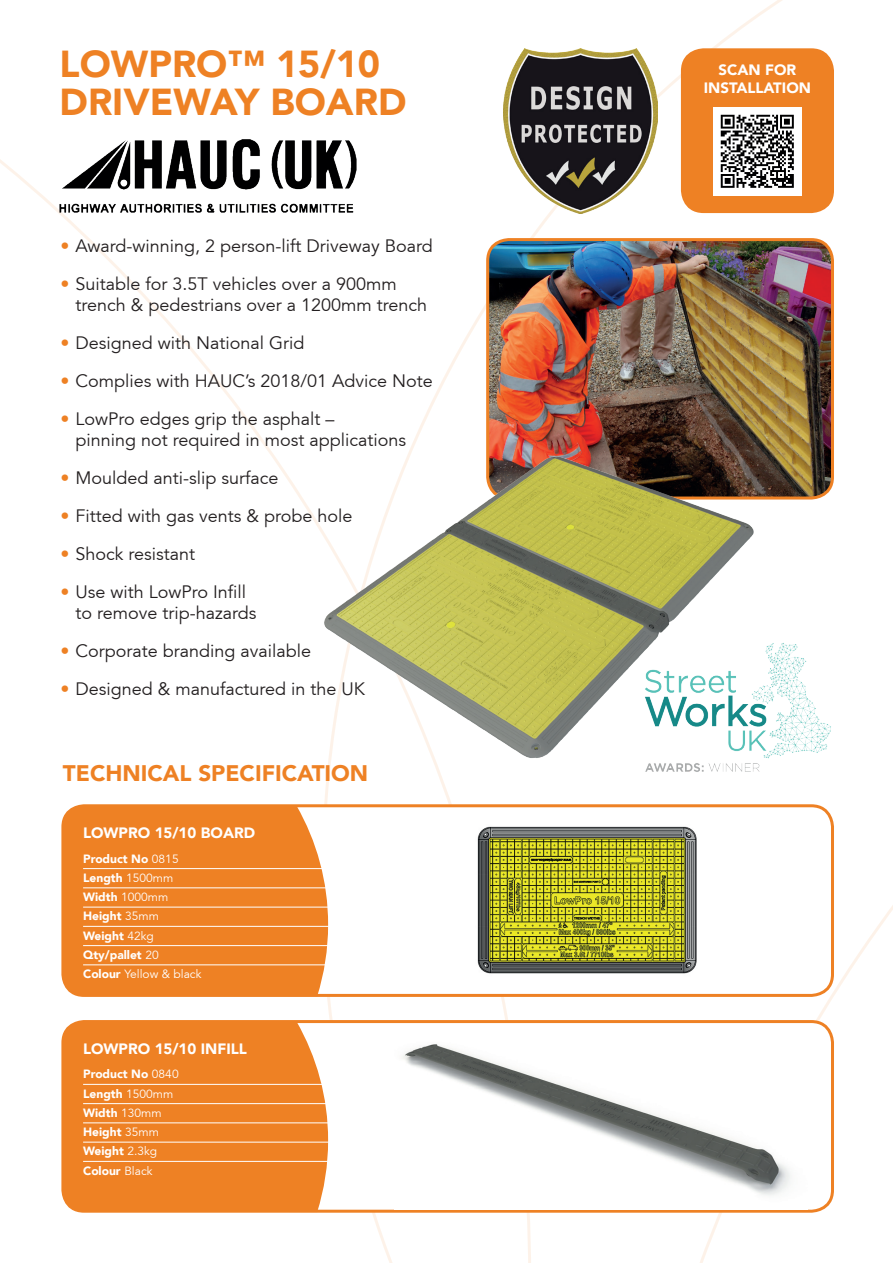
<style>
.page{position:relative;width:893px;height:1263px;background:#fff}
.page>*{position:absolute;margin:0;border:0;box-sizing:border-box;transform-origin:0 0}
.t1{font:900 37.5px/37.5px "Avenir 95";color:#ee8124}
.t2{font:900 22.5px "Avenir 95";color:#ee8124}
.t3{font:18px/21px "Avenir 45";color:#231f20}
.t4{font:900 15px "Avenir 95";color:#fff}
.t5{font:900 12px "Avenir 95";color:#fff}
.t6{font:12px "Avenir 45";color:#fff}
.s1{color:#ee8124}
.s2{font-family:"Avenir 45";font-weight:400}
.s3{font-family:"Avenir 95";font-weight:900}
</style>
<div class="page">
<div style="left:61px;top:804px;width:773px;height:193px;border:3px solid #ee8124;border-radius:21px"></div>
<div style="left:61px;top:1020px;width:773px;height:193px;border:3px solid #ee8124;border-radius:21px"></div>
<div style="left:63px;top:806px;width:265px;height:190px;background:#ee8124"></div>
<div style="left:63px;top:1021px;width:265px;height:191px;background:#ee8124"></div>
<hr style="left:83px;top:868px;width:259px;height:1px;background:#fff">
<hr style="left:83px;top:887px;width:259px;height:1px;background:#fff">
<hr style="left:83px;top:907px;width:259px;height:1px;background:#fff">
<hr style="left:83px;top:926px;width:259px;height:1px;background:#fff">
<hr style="left:83px;top:945px;width:259px;height:1px;background:#fff">
<hr style="left:83px;top:964px;width:259px;height:1px;background:#fff">
<hr style="left:83px;top:1084px;width:259px;height:1px;background:#fff">
<hr style="left:83px;top:1103px;width:259px;height:1px;background:#fff">
<hr style="left:83px;top:1123px;width:259px;height:1px;background:#fff">
<hr style="left:83px;top:1142px;width:259px;height:1px;background:#fff">
<hr style="left:83px;top:1161px;width:259px;height:1px;background:#fff">
<img style="left:489px;top:241px;width:342px;height:255px">
<div style="left:486px;top:238px;width:348px;height:262px;border:3px solid #ee8124;border-radius:21px"></div>
<div style="left:682px;top:50px;width:150px;height:162px;background:#ee8124;border-radius:21px"></div>
<div style="left:681px;top:48px;width:153px;height:165px;border:3px solid #ee8124;border-radius:21px"></div>
<img style="left:58px;top:140px;width:299px;height:73px">
<div style="left:713px;top:107px;width:89px;height:89px;background:#fff"></div>
<img style="left:720px;top:114px;width:74px;height:74px">
<img style="left:503px;top:48px;width:154px;height:165px">
<img style="left:318px;top:452px;width:439px;height:316px">
<img style="left:642px;top:641px;width:189px;height:131px">
<img style="left:395px;top:1044px;width:412px;height:166px">
<img style="left:477px;top:826px;width:220px;height:148px">
<p class="t1" style="left:60px;top:45px;width:348px">LOWPRO™ 15/10<br>DRIVEWAY BOARD</p>
<p class="t3" style="left:61px;top:235px;width:374px"><span class="s1">•</span> Award-winning, 2 person-lift Driveway Board</p>
<p class="t3" style="left:75px;top:274px;width:353px;text-indent:-15px"><span class="s1">•</span> Suitable for 3.5T vehicles over a 900mm trench &amp; pedestrians over a 1200mm trench</p>
<p class="t3" style="left:61px;top:333px;width:245px"><span class="s1">•</span> Designed with National Grid</p>
<p class="t3" style="left:61px;top:371px;width:374px"><span class="s1">•</span> Complies with HAUC’s 2018/01 Advice Note</p>
<p class="t3" style="left:75px;top:409px;width:332px;text-indent:-15px"><span class="s1">•</span> LowPro edges grip the asphalt –<br>pinning not required in most applications</p>
<p class="t3" style="left:61px;top:468px;width:219px"><span class="s1">•</span> Moulded anti-slip surface</p>
<p class="t3" style="left:61px;top:506px;width:293px"><span class="s1">•</span> Fitted with gas vents &amp; probe hole</p>
<p class="t3" style="left:61px;top:544px;width:136px"><span class="s1">•</span> Shock resistant</p>
<p class="t3" style="left:75px;top:582px;width:182px;text-indent:-15px"><span class="s1">•</span> Use with LowPro Infill to remove trip-hazards</p>
<p class="t3" style="left:61px;top:641px;width:252px"><span class="s1">•</span> Corporate branding available</p>
<p class="t3" style="left:61px;top:679px;width:306px"><span class="s1">•</span> Designed &amp; manufactured in the UK</p>
<p class="t2" style="left:63px;top:760px;width:307px">TECHNICAL SPECIFICATION</p>
<p class="t4" style="left:83px;top:824px;width:174px">LOWPRO 15/10 BOARD</p>
<p class="t5" style="left:83px;top:851px;width:97px">Product No <span class="s2">0815</span></p>
<p class="t5" style="left:83px;top:870px;width:92px">Length <span class="s2">1500mm</span></p>
<p class="t6" style="left:83px;top:890px;width:87px"><span class="s3">Width</span> 1000mm</p>
<p class="t5" style="left:83px;top:909px;width:77px">Height <span class="s2">35mm</span></p>
<p class="t5" style="left:83px;top:928px;width:72px">Weight <span class="s2">42kg</span></p>
<p class="t5" style="left:83px;top:947px;width:77px">Qty/pallet <span class="s2">20</span></p>
<p class="t6" style="left:83px;top:967px;width:120px"><span class="s3">Colour</span> Yellow &amp; black</p>
<p class="t4" style="left:83px;top:1040px;width:165px">LOWPRO 15/10 INFILL</p>
<p class="t5" style="left:83px;top:1067px;width:97px">Product No <span class="s2">0840</span></p>
<p class="t5" style="left:83px;top:1086px;width:92px">Length <span class="s2">1500mm</span></p>
<p class="t5" style="left:83px;top:1105px;width:80px">Width <span class="s2">130mm</span></p>
<p class="t5" style="left:83px;top:1125px;width:77px">Height <span class="s2">35mm</span></p>
<p class="t5" style="left:83px;top:1144px;width:76px">Weight <span class="s2">2.3kg</span></p>
<p class="t5" style="left:83px;top:1163px;width:71px">Colour <span class="s2">Black</span></p>
<p class="t4" style="left:719px;top:61px;width:79px">SCAN FOR</p>
<p class="t4" style="left:704px;top:79px;width:109px">INSTALLATION</p>
</div>
